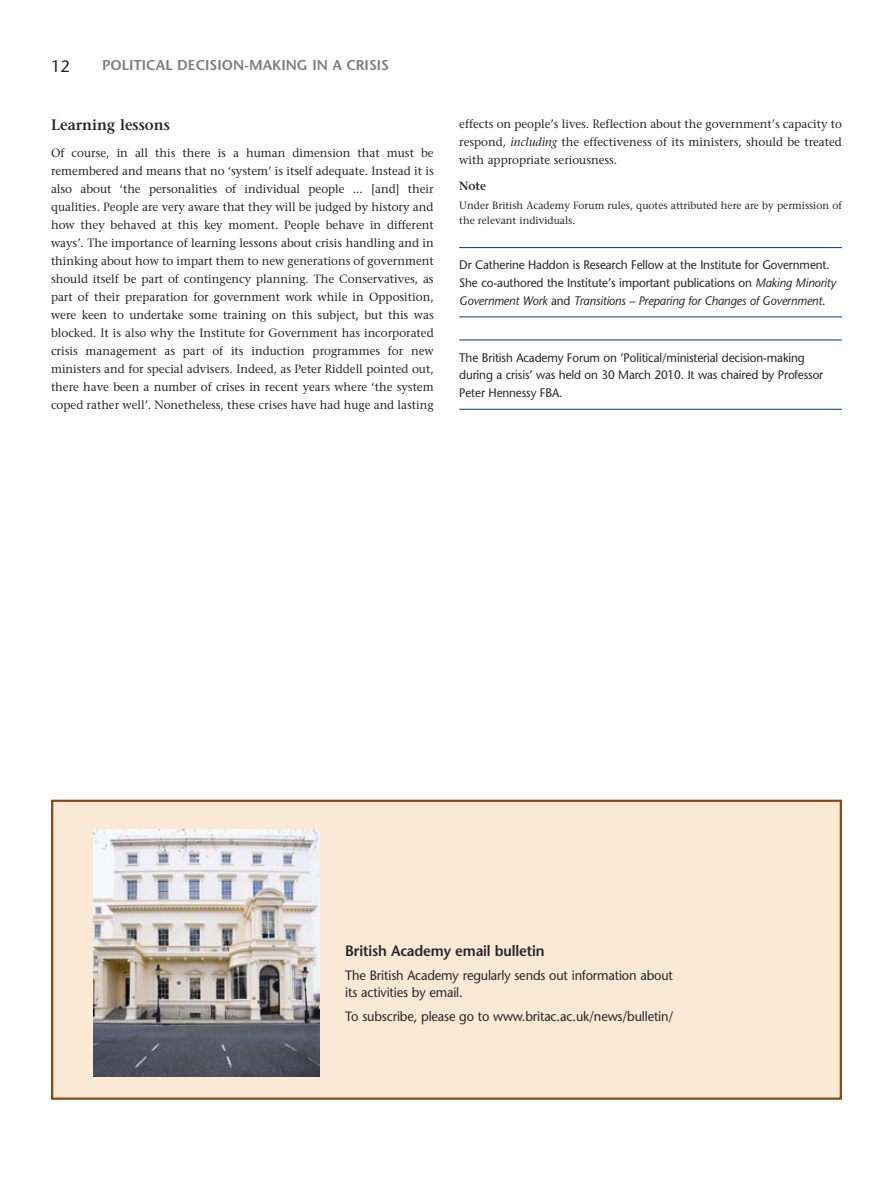
<style>
.page{position:relative;width:893px;height:1191px;background:#fff}
.page>*{position:absolute;margin:0;border:0;box-sizing:border-box;transform-origin:0 0}
.t1{font:16.5px "Stone Sans";color:#272627}
.t2{font:600 15px "Stone Sans";letter-spacing:-.01em;color:#272627;scale:.95 1}
.t3{font:600 15px "Stone Serif";color:#272627}
.t4{font:600 14.25px "Stone Sans";color:#7d7d7d}
.t5{font:13.5px/17.7px "Stone Sans";letter-spacing:-.01em;color:#272627;scale:.95 1}
.t6{font:12.3px/17.7px "Stone Sans";letter-spacing:-.01em;color:#272627;scale:.95 1}
.t7{font:12px/18px "Stone Serif";color:#272627;text-align:justify}
.t8{font:600 12px "Stone Serif";color:#272627}
.t9{font:10.5px/14.7px "Stone Serif";color:#272627}
.s1{font-style:italic}
</style>
<div class="page">
<div style="left:53px;top:802px;width:787px;height:295px;background:#f9e9d5"></div>
<div style="left:51px;top:799px;width:791px;height:300px;border:2px solid #844a19"></div>
<hr style="left:459px;top:247px;width:383px;height:1px;background:#204d8c">
<hr style="left:459px;top:316px;width:383px;height:1px;background:#204d8c">
<hr style="left:459px;top:339px;width:383px;height:1px;background:#204d8c">
<hr style="left:459px;top:409px;width:383px;height:1px;background:#204d8c">
<img style="left:94px;top:829px;width:225px;height:248px">
<h1 class="t1" style="left:51px;top:60px;width:20px">12</h1>
<p class="t4" style="left:102px;top:60px;width:289px">POLITICAL DECISION-MAKING IN A CRISIS</p>
<p class="t3" style="left:51px;top:119px;width:120px">Learning lessons</p>
<p class="t7" style="left:51px;top:145px;width:384px">Of course, in all this there is a human dimension that must be remembered and means that no ‘system’ is itself adequate. Instead it is also about ‘the personalities of individual people ... [and] their qualities. People are very aware that they will be judged by history and how they behaved at this key moment. People behave in different ways’. The importance of learning lessons about crisis handling and in thinking about how to impart them to new generations of government should itself be part of contingency planning. The Conservatives, as part of their preparation for government work while in Opposition, were keen to undertake some training on this subject, but this was blocked. It is also why the Institute for Government has incorporated crisis management as part of its induction programmes for new ministers and for special advisers. Indeed, as Peter Riddell pointed out, there have been a number of crises in recent years where ‘the system coped rather well’. Nonetheless, these crises have had huge and lasting</p>
<p class="t7" style="left:459px;top:116px;width:384px">effects on people’s lives. Reflection about the government’s capacity to respond, <span class="s1">including</span> the effectiveness of its ministers, should be treated with appropriate seriousness.</p>
<p class="t8" style="left:459px;top:182px;width:28px">Note</p>
<p class="t9" style="left:459px;top:199px;width:384px">Under British Academy Forum rules, quotes attributed here are by permission of the relevant individuals.</p>
<p class="t6" style="left:459px;top:257px;width:398px">Dr Catherine Haddon is Research Fellow at the Institute for Government.<br>She co-authored the Institute’s important publications on <span class="s1">Making Minority<br>Government Work</span> and <span class="s1">Transitions – Preparing for Changes of Government</span>.</p>
<p class="t6" style="left:459px;top:350px;width:385px">The British Academy Forum on ‘Political/ministerial decision-making during a crisis’ was held on 30 March 2010. It was chaired by Professor<br>Peter Hennessy FBA.</p>
<p class="t2" style="left:345px;top:944px;width:211px">British Academy email bulletin</p>
<p class="t5" style="left:345px;top:967px;width:346px">The British Academy regularly sends out information about its activities by email.</p>
<p class="t5" style="left:345px;top:1009px;width:347px">To subscribe, please go to www.britac.ac.uk/news/bulletin/</p>
</div>
